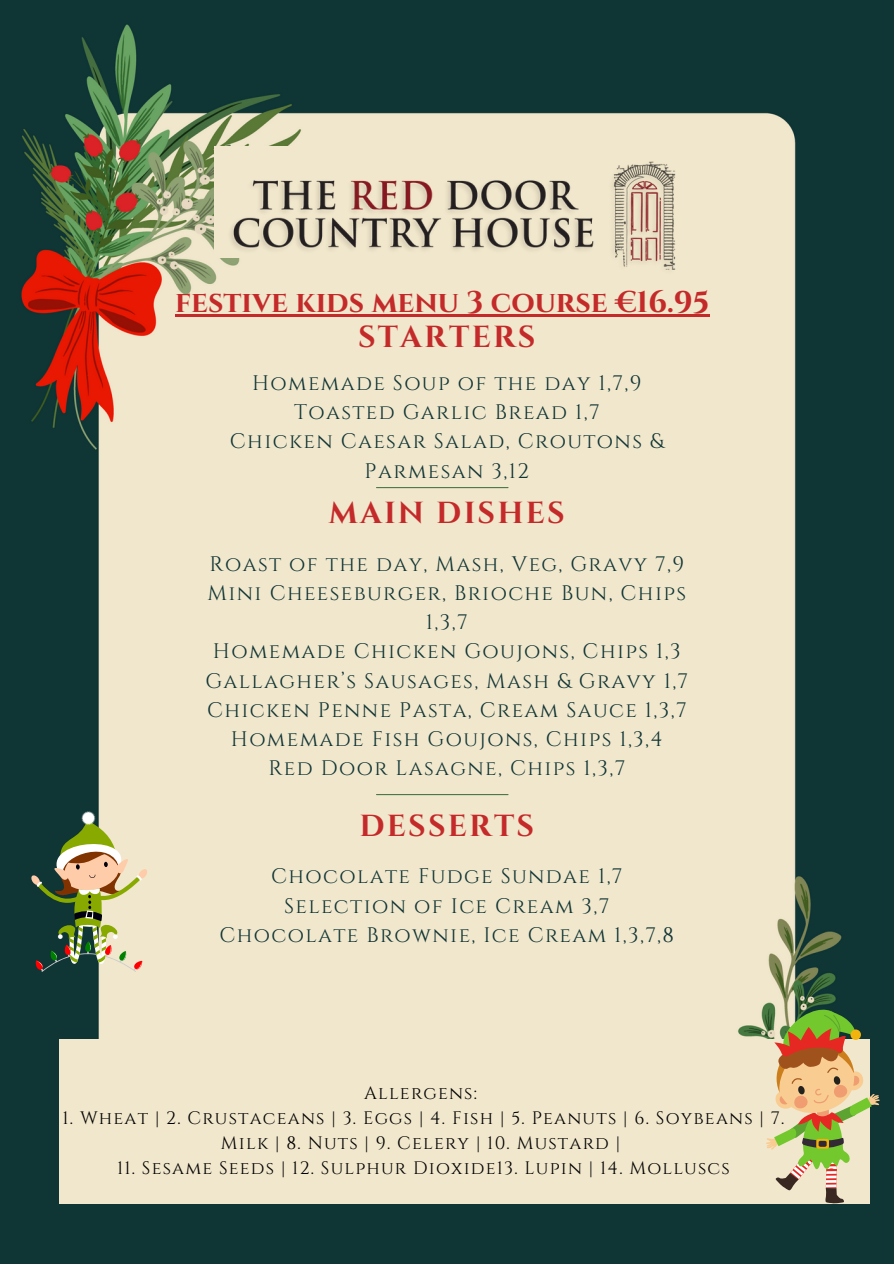
<style>
.page{position:relative;width:894px;height:1264px;background:#fff}
.page>*{position:absolute;margin:0;border:0;box-sizing:border-box;transform-origin:0 0}
.t1{font:700 30.3px "Cinzel";letter-spacing:.075em;color:#c42a2a}
.t2{font:700 30px "Cinzel";color:#c42a2a}
.t3{font:21px/29.2px "Cinzel";letter-spacing:.065em;color:#103535;text-align:center}
.t4{font:18px/24.8px "Cinzel";letter-spacing:.065em;color:#000;text-align:center}
</style>
<div class="page">
<img style="left:0;top:0;width:893px;height:1263px">
<hr style="left:376px;top:487px;width:132px;height:1px;background:#4d764b">
<hr style="left:376px;top:794px;width:132px;height:1px;background:#4d764b">
<div style="left:214px;top:146px;width:550px;height:111px;background:#f1e7cc"></div>
<img style="left:214px;top:161px;width:465px;height:114px">
<div style="left:59px;top:1039px;width:809px;height:164px;background:#f1e7cc"></div>
<svg style="left:31px;top:811px;width:117px;height:160px;background:#8f9573"></svg>
<svg style="left:765px;top:1009px;width:114px;height:194px"></svg>
<hr style="left:175px;top:314px;width:534px;height:2px;background:#c42a2a">
<p class="t2" style="left:175px;top:283px;width:535px">festive kids menu 3 course €16.95</p>
<p class="t1" style="left:358px;top:318px;width:179px">STARTERS</p>
<p class="t3" style="left:252px;top:369px;width:390px">Homemade Soup of the day 1,7,9</p>
<p class="t3" style="left:294px;top:398px;width:307px">Toasted Garlic Bread 1,7</p>
<p class="t3" style="left:230px;top:427px;width:435px">Chicken Caesar Salad, Croutons &amp;<br>Parmesan 3,12</p>
<p class="t1" style="left:329px;top:494px;width:237px">MAIN DISHES</p>
<p class="t3" style="left:209px;top:549px;width:476px">Roast of the day, Mash, Veg, Gravy 7,9</p>
<p class="t3" style="left:207px;top:579px;width:480px">Mini Cheeseburger, Brioche Bun, Chips<br>1,3,7</p>
<p class="t3" style="left:213px;top:637px;width:469px">Homemade Chicken Goujons, Chips 1,3</p>
<p class="t3" style="left:205px;top:666px;width:484px">Gallagher’s Sausages, Mash &amp; Gravy 1,7</p>
<p class="t3" style="left:207px;top:696px;width:481px">Chicken Penne Pasta, Cream Sauce 1,3,7</p>
<p class="t3" style="left:231px;top:725px;width:433px">Homemade Fish Goujons, Chips 1,3,4</p>
<p class="t3" style="left:268px;top:754px;width:358px">Red Door Lasagne, Chips 1,3,7</p>
<p class="t1" style="left:359px;top:806px;width:176px">DESSERTS</p>
<p class="t3" style="left:271px;top:862px;width:353px">Chocolate Fudge Sundae 1,7</p>
<p class="t3" style="left:284px;top:891px;width:326px">Selection of Ice Cream 3,7</p>
<p class="t3" style="left:219px;top:921px;width:456px">Chocolate Brownie, Ice Cream 1,3,7,8</p>
<p class="t4" style="left:364px;top:1081px;width:114px">Allergens:</p>
<p class="t4" style="left:63px;top:1106px;width:723px">1. Wheat | 2. Crustaceans | 3. Eggs | 4. Fish | 5. Peanuts | 6. Soybeans | 7.<br>Milk | 8. Nuts | 9. Celery | 10. Mustard |</p>
<p class="t4" style="left:117px;top:1155px;width:614px">11. Sesame Seeds | 12. Sulphur Dioxide13. Lupin | 14. Molluscs</p>
</div>
